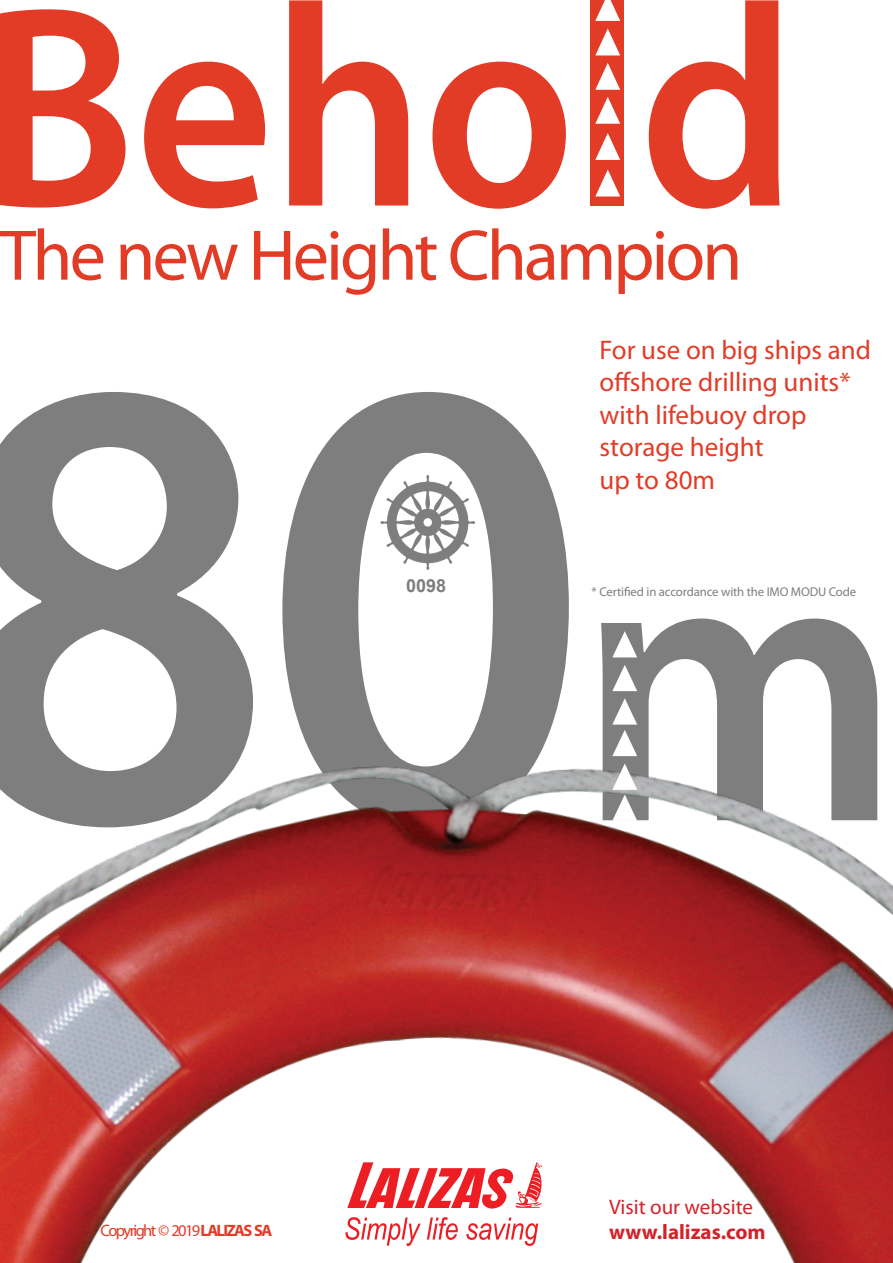
<style>
.page{position:relative;width:893px;height:1263px;background:#fff}
.page>*{position:absolute;margin:0;border:0;box-sizing:border-box;transform-origin:0 0}
.t1{font:600 648px "Myriad Pro";color:#7e7e7e;scale:.94 1}
.t2{font:600 288.9px "Myriad Pro";letter-spacing:-.01em;color:#e23c27;scale:.93 1}
.t3{font:72.15px "Myriad Pro";letter-spacing:-.04em;color:#e23c27}
.t4{font:27px/32.4px "Myriad Pro";color:#e23c27}
.t5{font:21px "Myriad Pro";color:#d2232a}
.t6{font:700 21px "Myriad Pro";color:#d2232a}
.t7{font:700 18px "Arial";color:#7e7e7e}
.t8{font:16.5px "Myriad Pro";letter-spacing:-.1em;color:#e23c27}
.t9{font:12.75px "Myriad Pro";letter-spacing:-.01em;color:#7e7e7e}
.s1{font-size:405px}
.s2{font-weight:700}
</style>
<div class="page">
<img style="left:0;top:766px;width:893px;height:497px">
<svg style="left:347px;top:1162px;width:196px;height:47px"></svg>
<svg style="left:345px;top:1217px;width:76px;height:29px"></svg>
<svg style="left:427px;top:1217px;width:31px;height:23px"></svg>
<svg style="left:466px;top:1217px;width:72px;height:29px"></svg>
<img style="left:380px;top:475px;width:96px;height:95px">
<svg style="left:612px;top:766px;width:25px;height:55px"></svg>
<h2 class="t2" style="left:-20px;top:-75px;width:879px">Behold</h2>
<h3 class="t3" style="left:0;top:211px;width:744px">The new Height Champion</h3>
<p class="t4" style="left:599px;top:333px;width:273px">For use on big ships and offshore drilling units* with lifebuoy drop storage height<br>up to 80m</p>
<h1 class="t1" style="left:-54px;top:190px;width:1018px">80<span class="s1">m</span></h1>
<p class="t7" style="left:406px;top:574px;width:42px">0098</p>
<p class="t9" style="left:592px;top:584px;width:266px">* Certified in accordance with the IMO MODU Code</p>
<p class="t8" style="left:101px;top:1220px;width:173px">Copyright © 2019 <span class="s2">LALIZAS SA</span></p>
<p class="t5" style="left:609px;top:1194px;width:146px">Visit our website</p>
<p class="t6" style="left:609px;top:1218px;width:158px">www.lalizas.com</p>
</div>
